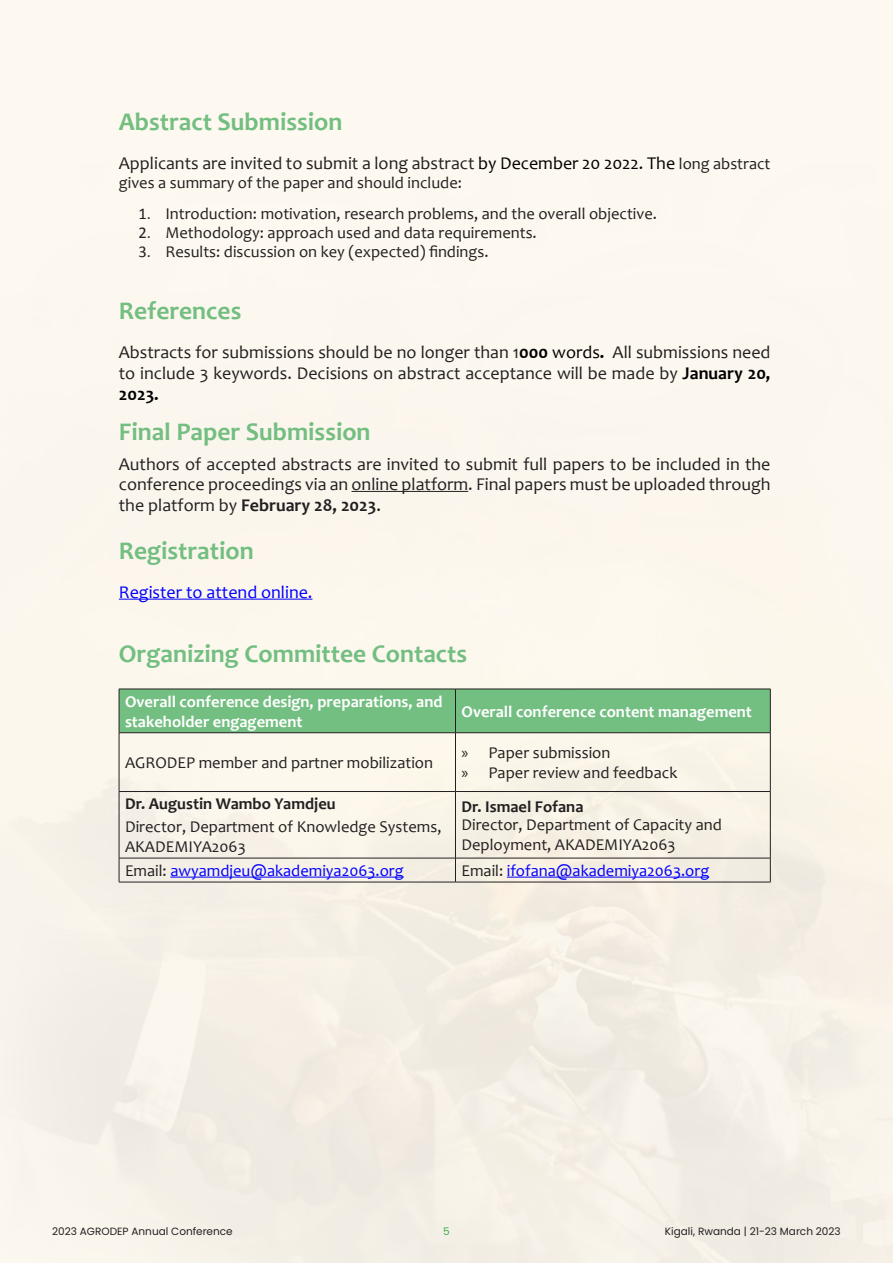
<style>
.page{position:relative;width:893px;height:1263px;background:#fef9f0}
.page>*{position:absolute;margin:0;border:0;box-sizing:border-box;transform-origin:0 0}
.t1{font:700 25.5px "Candara";color:#73be81}
.List_Paragraph{font:18px/20.7px "Candara";color:#231f20;text-align:justify}
.List_Paragraph-2{font:18px "Candara";color:#00f}
.Normal__Web{font:16.5px/19.8px "Candara";color:#231f20}
.Normal__Web-2{font:700 16.5px/19.8px "Candara";color:#fff}
.Normal__Web-3{font:16.5px "Candara";color:#00f}
.List_Paragraph-3{font:16.5px "Candara";color:#231f20}
.Normal__Web-4{font:700 16.5px "Candara";color:#231f20}
.t2{font:10.5px "Poppins";color:#231f20}
.t3{font:10.5px "Poppins";color:#40ae49}
.s1{color:#000}
.s2{font-size:16.5px}
.s3{font-family:"Calibri"}
.s4{font-weight:700;color:#000}
.s5{font-weight:700}
.s6{font-family:"Myriad Pro"}
.s7{color:#231f20}
</style>
<div class="page">
<img style="left:40px;top:490px;width:853px;height:773px">
<hr style="left:352px;top:491px;width:116px;height:1px;background:#231f20">
<hr style="left:119px;top:599px;width:193px;height:1px;background:#00f">
<div style="left:120px;top:690px;width:650px;height:42px;background:#73be81"></div>
<hr style="left:119px;top:689px;width:336px;height:1px;background:#231f20">
<hr style="left:119px;top:689px;width:1px;height:43px;background:#231f20">
<hr style="left:455px;top:689px;width:315px;height:1px;background:#231f20">
<hr style="left:455px;top:689px;width:1px;height:43px;background:#231f20">
<hr style="left:770px;top:689px;width:1px;height:43px;background:#231f20">
<hr style="left:119px;top:732px;width:336px;height:1px;background:#231f20">
<hr style="left:119px;top:733px;width:1px;height:58px;background:#231f20">
<hr style="left:455px;top:732px;width:315px;height:1px;background:#231f20">
<hr style="left:455px;top:733px;width:1px;height:58px;background:#231f20">
<hr style="left:770px;top:733px;width:1px;height:58px;background:#231f20">
<hr style="left:119px;top:791px;width:336px;height:1px;background:#231f20">
<hr style="left:119px;top:792px;width:1px;height:66px;background:#231f20">
<hr style="left:455px;top:791px;width:315px;height:1px;background:#231f20">
<hr style="left:455px;top:792px;width:1px;height:66px;background:#231f20">
<hr style="left:770px;top:792px;width:1px;height:66px;background:#231f20">
<hr style="left:119px;top:858px;width:336px;height:1px;background:#231f20">
<svg style="left:119px;top:858px;width:1px;height:24px"></svg>
<hr style="left:455px;top:858px;width:315px;height:1px;background:#231f20">
<svg style="left:455px;top:858px;width:1px;height:24px"></svg>
<svg style="left:770px;top:858px;width:1px;height:24px"></svg>
<hr style="left:119px;top:882px;width:336px;height:1px;background:#231f20">
<hr style="left:455px;top:882px;width:315px;height:1px;background:#231f20">
<hr style="left:170px;top:877px;width:234px;height:1px;background:#00f">
<hr style="left:507px;top:877px;width:202px;height:1px;background:#00f">
<p class="t1" style="left:119px;top:106px;width:225px">Abstract Submission</p>
<p class="List_Paragraph" style="left:119px;top:153px;width:653px">Applicants are invited to submit a long abstract <span class="s1">by December 20 2022. The</span> <span class="s2">long abstract</span></p>
<p class="List_Paragraph-3" style="left:119px;top:172px;width:345px">gives a summary of the paper and should include:</p>
<p class="Normal__Web" style="left:138px;top:203px;width:520px"><span class="s3">1.</span> Introduction: motivation, research problems, and the overall objective.</p>
<p class="Normal__Web" style="left:138px;top:222px;width:400px"><span class="s3">2.</span> Methodology: approach used and data requirements.</p>
<p class="Normal__Web" style="left:138px;top:241px;width:352px"><span class="s3">3.</span> Results: discussion on key (expected) findings.</p>
<p class="t1" style="left:119px;top:294px;width:124px">References</p>
<p class="List_Paragraph" style="left:119px;top:342px;width:653px">Abstracts for submissions should be no longer than 1<span class="s4">000</span> <span class="s1">words</span><span class="s4">.</span> All submissions need to include 3 keywords. Decisions on abstract acceptance will be made by <span class="s4">January 20, 2023.</span></p>
<p class="t1" style="left:119px;top:416px;width:253px">Final Paper Submission</p>
<p class="List_Paragraph" style="left:119px;top:453px;width:653px">Authors of accepted abstracts are invited to submit full papers to be included in the conference proceedings via an online platform. Final papers must be uploaded through the platform by <span class="s5">February 28, 2023</span><span class="s1">.</span></p>
<p class="t1" style="left:119px;top:535px;width:136px">Registration</p>
<p class="List_Paragraph-2" style="left:119px;top:581px;width:195px">Register to attend online.</p>
<p class="t1" style="left:119px;top:638px;width:350px">Organizing Committee Contacts</p>
<p class="Normal__Web-2" style="left:125px;top:691px;width:319px">Overall conference design, preparations, and stakeholder engagement</p>
<p class="Normal__Web-2" style="left:461px;top:701px;width:292px">Overall conference content management</p>
<p class="Normal__Web" style="left:125px;top:753px;width:310px">AGRODEP member and partner mobilization</p>
<p class="Normal__Web" style="left:461px;top:743px;width:150px"><span class="s6">»</span> Paper submission</p>
<p class="Normal__Web" style="left:461px;top:763px;width:217px"><span class="s6">»</span> Paper review and feedback</p>
<p class="Normal__Web-4" style="left:125px;top:794px;width:212px">Dr. Augustin Wambo Yamdjeu</p>
<p class="Normal__Web" style="left:125px;top:817px;width:318px">Director, Department of Knowledge Systems,<br>AKADEMIYA2063</p>
<p class="Normal__Web-4" style="left:461px;top:796px;width:123px">Dr. Ismael Fofana</p>
<p class="Normal__Web" style="left:461px;top:814px;width:262px">Director, Department of Capacity and<br>Deployment, AKADEMIYA2063</p>
<p class="Normal__Web-3" style="left:125px;top:860px;width:280px"><span class="s7">Email:</span> awyamdjeu@akademiya2063.org</p>
<p class="Normal__Web-3" style="left:461px;top:860px;width:249px"><span class="s7">Email:</span> ifofana@akademiya2063.org</p>
<p class="t2" style="left:52px;top:1225px;width:182px">2023 AGRODEP Annual Conference</p>
<p class="t3" style="left:443px;top:1225px;width:8px">5</p>
<p class="t2" style="left:665px;top:1225px;width:177px">Kigali, Rwanda | 21-23 March 2023</p>
</div>
